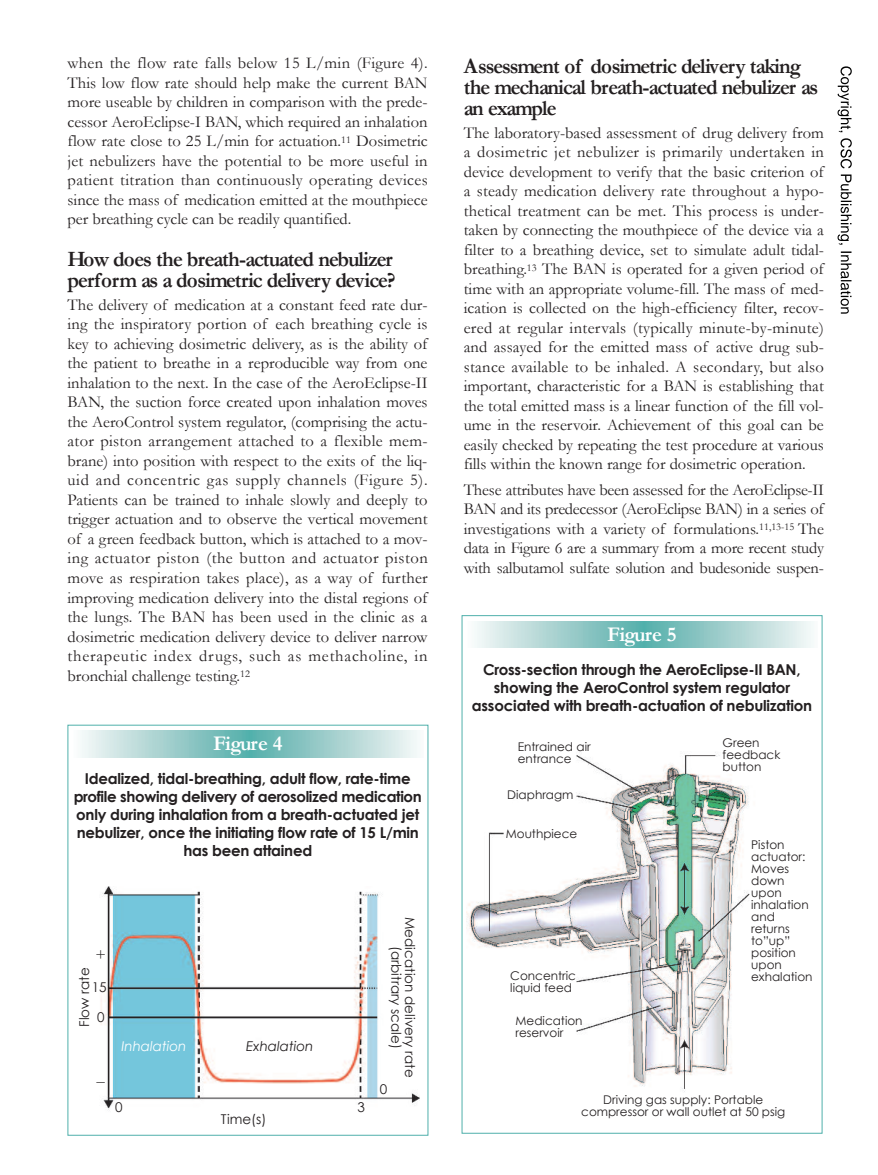
<style>
.page{position:relative;width:878px;height:1175px;background:#fff}
.page>*{position:absolute;margin:0;border:0;box-sizing:border-box;transform-origin:0 0}
.t1{font:700 22.05px/21px "Garamond";letter-spacing:-.05em;color:#231f20;scale:.95 1}
.t2{font:700 21px "Garamond";letter-spacing:-.04em;color:#fff}
.t3{font:16.5px/19.5px "Garamond";color:#231f20;text-align:justify}
.t4{font:700 15px/18px "Century Gothic";letter-spacing:-.015em;color:#231f20;text-align:center}
.t5{font:13.5px/13.5px "Century Gothic";color:#231f20;text-align:center}
.t6{font:italic 13.5px "Century Gothic";color:#fff}
.t7{font:italic 13.5px "Century Gothic";color:#231f20}
.t8{font:12px/12px "Century Gothic";color:#231f20}
</style>
<div class="page">
<svg style="left:81px;top:731px;width:337px;height:26px;background:#a4d1cf"></svg>
<img style="left:100px;top:886px;width:319px;height:224px">
<svg style="left:475px;top:621px;width:338px;height:27px;background:#a4d1cf"></svg>
<img style="left:466px;top:752px;width:284px;height:340px">
<svg style="left:100px;top:950px;width:5px;height:8px"></svg>
<p class="t3" style="left:68px;top:54px;width:362px">when the flow rate falls below 15 L/min (Figure 4).<br>This low flow rate should help make the current BAN more useable by children in comparison with the prede&shy;cessor AeroEclipse-I BAN, which required an inhalation flow rate close to 25 L/min for actuation.<sup>11</sup> Dosimetric jet nebulizers have the potential to be more useful in patient titration than continuously operating devices since the mass of medication emitted at the mouthpiece per breathing cycle can be readily quantified.</p>
<h1 class="t1" style="left:68px;top:249px;width:347px">How does the breath-actuated nebulizer perform as a dosimetric delivery device?</h1>
<p class="t3" style="left:68px;top:295px;width:362px">The delivery of medication at a constant feed rate dur&shy;ing the inspiratory portion of each breathing cycle is key to achieving dosimetric delivery, as is the ability of the patient to breathe in a reproducible way from one inhalation to the next. In the case of the AeroEclipse-II BAN, the suction force created upon inhalation moves the AeroControl system regulator, (comprising the actu&shy;ator piston arrangement attached to a flexible mem&shy;brane) into position with respect to the exits of the liq&shy;uid and concentric gas supply channels (Figure 5).<br>Patients can be trained to inhale slowly and deeply to trigger actuation and to observe the vertical movement of a green feedback button, which is attached to a mov&shy;ing actuator piston (the button and actuator piston move as respiration takes place), as a way of further improving medication delivery into the distal regions of the lungs. The BAN has been used in the clinic as a dosimetric medication delivery device to deliver narrow therapeutic index drugs, such as methacholine, in bronchial challenge testing.<sup>12</sup></p>
<p class="t2" style="left:213px;top:732px;width:71px">Figure 4</p>
<p class="t4" style="left:74px;top:769px;width:350px">Idealized, tidal-breathing, adult flow, rate-time profile showing delivery of aerosolized medication only during inhalation from a breath-actuated jet nebulizer, once the initiating flow rate of 15 L/min has been attained</p>
<p class="t5" style="left:77px;top:1027px;width:61px;rotate:-90deg">Flow rate</p>
<p class="t5" style="left:92px;top:980px;width:16px">15</p>
<p class="t5" style="left:97px;top:1010px;width:9px">0</p>
<p class="t6" style="left:121px;top:1037px;width:67px">Inhalation</p>
<p class="t7" style="left:246px;top:1037px;width:69px">Exhalation</p>
<p class="t5" style="left:115px;top:1100px;width:9px">0</p>
<p class="t5" style="left:357px;top:1100px;width:9px">3</p>
<p class="t5" style="left:221px;top:1112px;width:47px">Time(s)</p>
<p class="t5" style="left:417px;top:917px;width:162px;rotate:90deg">Medication delivery rate (arbitrary scale)</p>
<p class="t5" style="left:380px;top:1081px;width:9px">0</p>
<h1 class="t1" style="left:464px;top:56px;width:375px">Assessment of dosimetric delivery taking the mechanical breath-actuated nebulizer as an example</h1>
<p class="t3" style="left:463px;top:123px;width:362px">The laboratory-based assessment of drug delivery from a dosimetric jet nebulizer is primarily undertaken in device development to verify that the basic criterion of a steady medication delivery rate throughout a hypo&shy;thetical treatment can be met. This process is under&shy;taken by connecting the mouthpiece of the device via a filter to a breathing device, set to simulate adult tidal&shy;breathing.<sup>13</sup> The BAN is operated for a given period of time with an appropriate volume-fill. The mass of med&shy;ication is collected on the high-efficiency filter, recov&shy;ered at regular intervals (typically minute-by-minute) and assayed for the emitted mass of active drug sub&shy;stance available to be inhaled. A secondary, but also important, characteristic for a BAN is establishing that the total emitted mass is a linear function of the fill vol&shy;ume in the reservoir. Achievement of this goal can be easily checked by repeating the test procedure at various fills within the known range for dosimetric operation.</p>
<p class="t3" style="left:463px;top:480px;width:362px">These attributes have been assessed for the Aero Eclipse-II BAN and its predecessor (AeroEclipse BAN) in a series of investigations with a variety of formulations.<sup>11,13-15</sup> The data in Figure 6 are a summary from a more recent study with salbutamol sulfate solution and budesonide suspen-</p>
<p class="t2" style="left:607px;top:623px;width:71px">Figure 5</p>
<p class="t4" style="left:472px;top:660px;width:342px">Cross-section through the AeroEclipse-II BAN, showing the AeroControl system regulator associated with breath-actuation of nebulization</p>
<p class="t8" style="left:722px;top:736px;width:59px">Green feedback button</p>
<p class="t8" style="left:518px;top:740px;width:74px">Entrained air entrance</p>
<p class="t8" style="left:507px;top:788px;width:68px">Diaphragm</p>
<p class="t8" style="left:506px;top:827px;width:73px">Mouthpiece</p>
<p class="t8" style="left:751px;top:838px;width:63px">Piston actuator:<br>Moves down upon inhalation and returns to”up” position upon exhalation</p>
<p class="t8" style="left:510px;top:969px;width:67px">Concentric liquid feed</p>
<p class="t8" style="left:515px;top:1014px;width:69px">Medication reservoir</p>
<p class="t8" style="left:581px;top:1092px;width:205px;text-align:center">Driving gas supply: Portable compressor or wall outlet at 50 psig</p>
</div>
